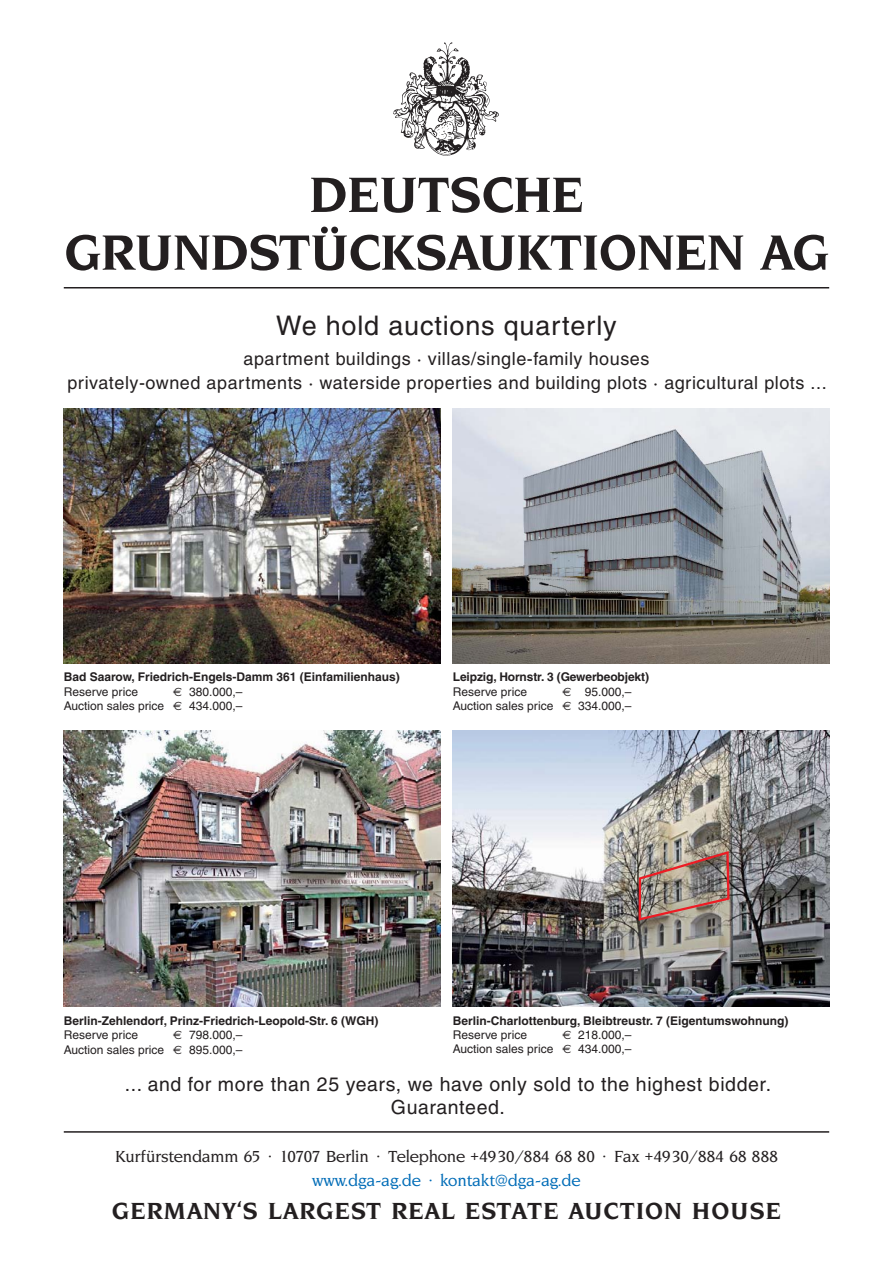
<style>
.page{position:relative;width:893px;height:1263px;background:#fff}
.page>*{position:absolute;margin:0;border:0;box-sizing:border-box;transform-origin:0 0}
.t1{font:700 51px/57.8px "Novarese SB";color:#231f20;text-align:center}
.t2{font:27px "Helvetica";letter-spacing:.03em;color:#231f20}
.t3{font:700 24px "Novarese SB";letter-spacing:.05em;color:#231f20}
.t4{font:19.5px/23.4px "Helvetica";letter-spacing:.03em;color:#231f20;text-align:center}
.t5{font:18px/23.7px "Helvetica";letter-spacing:.03em;color:#231f20;text-align:center}
.t6{font:500 16.5px "Novarese SB";letter-spacing:-.005em;color:#231f20}
.t7{font:500 16.5px "Novarese SB";color:#006cb7}
.t8{font:12px/14.4px "Helvetica";color:#231f20;text-align:right}
.t9{font:700 12px "Helvetica";color:#231f20}
.s1{font-family:"Euro Sans"}
</style>
<div class="page">
<hr style="left:64px;top:287px;width:765px;height:1px;background:#231f20">
<hr style="left:64px;top:1131px;width:765px;height:2px;background:#231f20">
<img style="left:393px;top:43px;width:106px;height:112px">
<img style="left:64px;top:408px;width:376px;height:255px">
<img style="left:453px;top:408px;width:376px;height:255px">
<img style="left:453px;top:730px;width:376px;height:277px">
<img style="left:64px;top:730px;width:376px;height:277px">
<img style="left:637px;top:850px;width:94px;height:72px">
<h1 class="t1" style="left:64px;top:167px;width:766px">DEUTSCHE<br>GRUNDSTÜCKSAUKTIONEN AG</h1>
<h2 class="t2" style="left:276px;top:315px;width:342px">We hold auctions quarterly</h2>
<h3 class="t5" style="left:67px;top:349px;width:761px">apartment buildings · villas/single-family houses<br>privately-owned apartments · waterside properties and building plots · agricultural plots ...</h3>
<p class="t9" style="left:64px;top:672px;width:338px">Bad Saarow, Friedrich-Engels-Damm 361 (Einfamilienhaus)</p>
<p class="t8" style="left:64px;top:685px;width:76px">Reserve price</p>
<p class="t8" style="left:64px;top:685px;width:180px"><span class="s1">€</span> 380.000,–<br>Auction sales price <span class="s1">€</span> 434.000,–</p>
<p class="t9" style="left:453px;top:672px;width:198px">Leipzig, Hornstr. 3 (Gewerbeobjekt)</p>
<p class="t8" style="left:453px;top:685px;width:76px">Reserve price</p>
<p class="t8" style="left:453px;top:685px;width:180px"><span class="s1">€</span> 95.000,–<br>Auction sales price <span class="s1">€</span> 334.000,–</p>
<p class="t9" style="left:64px;top:1016px;width:316px">Berlin-Zehlendorf, Prinz-Friedrich-Leopold-Str. 6 (WGH)</p>
<p class="t8" style="left:64px;top:1029px;width:76px">Reserve price</p>
<p class="t8" style="left:64px;top:1029px;width:180px"><span class="s1">€</span> 798.000,–<br>Auction sales price <span class="s1">€</span> 895.000,–</p>
<p class="t9" style="left:453px;top:1016px;width:337px">Berlin-Charlottenburg, Bleibtreustr. 7 (Eigentumswohnung)</p>
<p class="t8" style="left:453px;top:1029px;width:76px">Reserve price</p>
<p class="t8" style="left:453px;top:1029px;width:180px"><span class="s1">€</span> 218.000,–<br>Auction sales price <span class="s1">€</span> 434.000,–</p>
<h3 class="t4" style="left:125px;top:1074px;width:648px">... and for more than 25 years, we have only sold to the highest bidder.<br>Guaranteed.</h3>
<h3 class="t6" style="left:115px;top:1148px;width:664px">Kurfürstendamm 65 · 10707 Berlin · Telephone +49 30/884 68 80 · Fax +49 30/884 68 888</h3>
<h3 class="t7" style="left:312px;top:1172px;width:270px">www.dga-ag.de · kontakt@dga-ag.de</h3>
<h3 class="t3" style="left:112px;top:1198px;width:670px">GERMANY‘S LARGEST REAL ESTATE AUCTION HOUSE</h3>
</div>
